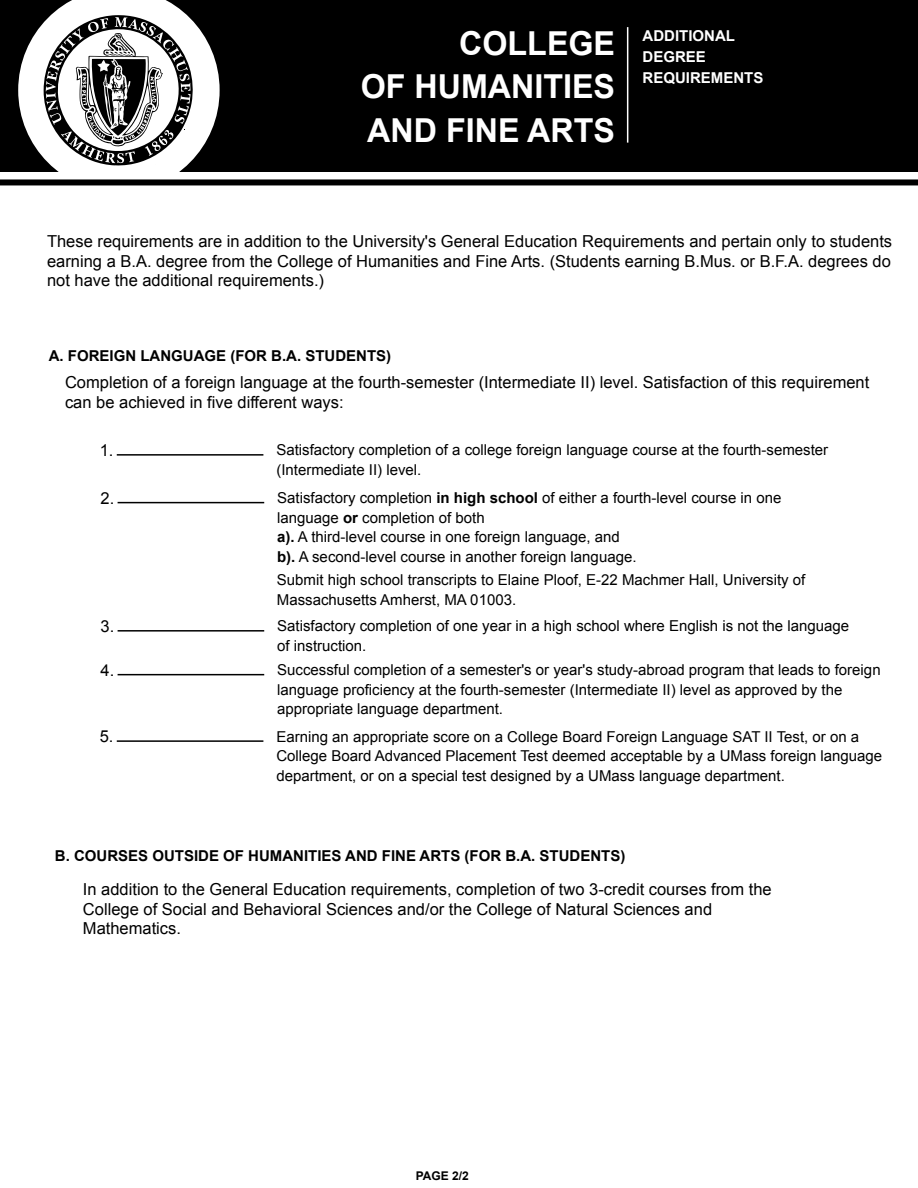
<style>
.page{position:relative;width:918px;height:1188px;background:#fff}
.page>*{position:absolute;margin:0;border:0;box-sizing:border-box;transform-origin:0 0}
.t1{font:33px/43.5px "Arial Bold MT.Win Cyrillic";color:#fff;text-align:justify}
.t2{font:16.5px/19.5px "Arial MT.Win Cyrillic";color:#000}
.t3{font:15px/19.5px "Arial MT.Win Cyrillic";color:#000}
.t4{font:15px "Arial Bold MT.Win Cyrillic";color:#000}
.t5{font:15px/21px "Arial Bold MT.Win Cyrillic";color:#fff}
.t6{font:12px "Arial Bold MT.Win Cyrillic";color:#000}
.s1{font-family:"Arial Bold MT.Win Cyrillic"}
</style>
<div class="page">
<div style="left:0;top:0;width:918px;height:172px;background:#000"></div>
<hr style="left:627px;top:27px;width:1px;height:116px;background:#fff">
<div style="left:0;top:179px;width:918px;height:6px;background:#000"></div>
<svg style="left:18px;top:0;width:202px;height:186px"></svg>
<hr style="left:117px;top:454px;width:146px;height:2px;background:#000">
<hr style="left:118px;top:502px;width:146px;height:1px;background:#000">
<hr style="left:118px;top:630px;width:146px;height:2px;background:#000">
<hr style="left:118px;top:674px;width:146px;height:1px;background:#000">
<hr style="left:117px;top:740px;width:146px;height:2px;background:#000">
<p class="t1" style="left:361px;top:23px;width:256px;text-indent:99px">COLLEGE OF HUMANITIES AND FINE ARTS</p>
<p class="t5" style="left:643px;top:26px;width:122px">ADDITIONAL<br>DEGREE<br>REQUIREMENTS</p>
<p class="t2" style="left:47px;top:232px;width:847px;text-align:justify">These requirements are in addition to the University's General Education Requirements and pertain only to students earning a B.A. degree from the College of Humanities and Fine Arts. (Students earning B.Mus. or B.F.A. degrees do not have the additional requirements.)</p>
<p class="t4" style="left:49px;top:346px;width:344px">A. FOREIGN LANGUAGE (FOR B.A. STUDENTS)</p>
<p class="t2" style="left:65px;top:373px;width:806px">Completion of a foreign language at the fourth-semester (Intermediate II) level. Satisfaction of this requirement can be achieved in five different ways:</p>
<p class="t2" style="left:100px;top:440px;width:15px">1.</p>
<p class="t3" style="left:277px;top:488px;width:506px">Satisfactory completion <span class="s1">in high school</span> of either a fourth-level course in one language <span class="s1">or</span> completion of both<br><span class="s1">a).</span> A third-level course in one foreign language, and<br><span class="s1">b).</span> A second-level course in another foreign language.</p>
<p class="t3" style="left:276px;top:440px;width:553px">Satisfactory completion of a college foreign language course at the fourth-semester (Intermediate II) level.</p>
<p class="t2" style="left:101px;top:488px;width:15px">2.</p>
<p class="t3" style="left:277px;top:571px;width:530px">Submit high school transcripts to Elaine Ploof, E-22 Machmer Hall, University of<br>Massachusetts Amherst, MA 01003.</p>
<p class="t2" style="left:101px;top:616px;width:15px">3.</p>
<p class="t3" style="left:277px;top:616px;width:574px">Satisfactory completion of one year in a high school where English is not the language of instruction.</p>
<p class="t2" style="left:101px;top:660px;width:15px">4.</p>
<p class="t3" style="left:277px;top:660px;width:605px">Successful completion of a semester's or year's study-abroad program that leads to foreign language proficiency at the fourth-semester (Intermediate II) level as approved by the appropriate language department.</p>
<p class="t2" style="left:100px;top:727px;width:15px">5.</p>
<p class="t3" style="left:276px;top:727px;width:607px">Earning an appropriate score on a College Board Foreign Language SAT II Test, or on a<br>College Board Advanced Placement Test deemed acceptable by a UMass foreign language department, or on a special test designed by a UMass language department.</p>
<p class="t4" style="left:55px;top:845px;width:572px">B. COURSES OUTSIDE OF HUMANITIES AND FINE ARTS (FOR B.A. STUDENTS)</p>
<p class="t2" style="left:83px;top:880px;width:690px">In addition to the General Education requirements, completion of two 3-credit courses from the<br>College of Social and Behavioral Sciences and/or the College of Natural Sciences and<br>Mathematics.</p>
<p class="t6" style="left:416px;top:1168px;width:55px">PAGE 2/2</p>
</div>
